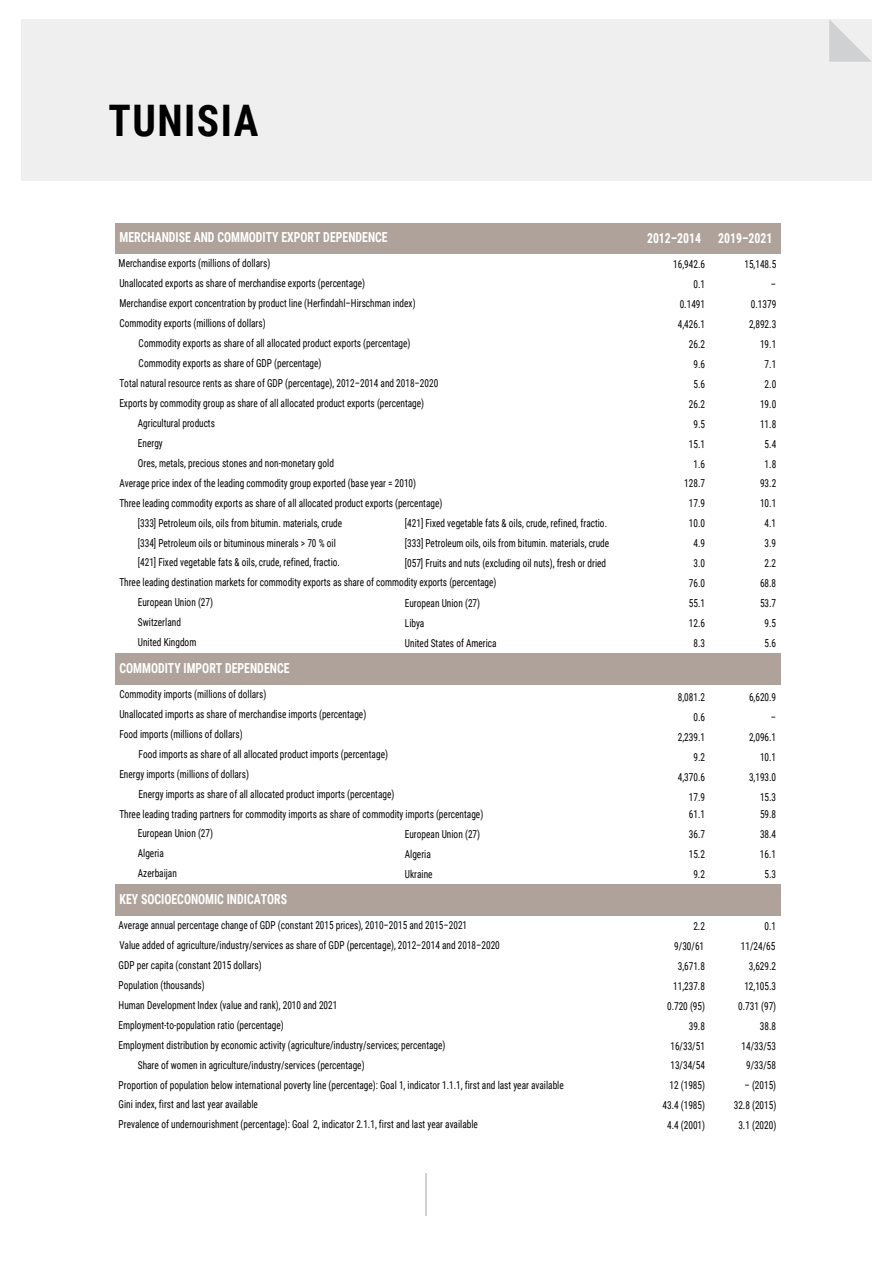
<style>
.page{position:relative;width:893px;height:1263px;background:#fff}
.page>*{position:absolute;margin:0;border:0;box-sizing:border-box;transform-origin:0 0}
.t1{font:700 43.5px "Roboto Condensed";letter-spacing:.035em;color:#000;scale:.95 1}
.t2{font:700 13.8px "Roboto Condensed";color:#fff;scale:.85 1}
.t3{font:10.95px/20px "Roboto Condensed";color:#000;scale:.85 1}
</style>
<div class="page">
<div style="left:425px;top:1174px;width:43px;height:42px;background:linear-gradient(to bottom,#fff,#fff)"></div>
<div style="left:21px;top:19px;width:851px;height:162px;background:#efeff0"></div>
<svg style="left:829px;top:19px;width:42px;height:43px"></svg>
<div style="left:115px;top:223px;width:665px;height:31px;background:#aea29a"></div>
<div style="left:115px;top:653px;width:665px;height:32px;background:#aea29a"></div>
<div style="left:115px;top:884px;width:665px;height:32px;background:#aea29a"></div>
<div style="left:428px;top:1173px;width:44px;height:45px;background:#fff"></div>
<h1 class="t1" style="left:109px;top:90px;width:159px">TUNISIA</h1>
<p class="t2" style="left:120px;top:228px;width:317px">MERCHANDISE AND COMMODITY EXPORT DEPENDENCE</p>
<p class="t3" style="left:119px;top:253px;width:180px">Merchandise exports (millions of dollars)</p>
<p class="t3" style="left:119px;top:273px;width:291px">Unallocated exports as share of merchandise exports (percentage)</p>
<p class="t3" style="left:119px;top:293px;width:350px">Merchandise export concentration by product line (Herfindahl–Hirschman index)</p>
<p class="t3" style="left:119px;top:313px;width:174px">Commodity exports (millions of dollars)</p>
<p class="t3" style="left:139px;top:333px;width:321px">Commodity exports as share of all allocated product exports (percentage)</p>
<p class="t3" style="left:139px;top:353px;width:217px">Commodity exports as share of GDP (percentage)</p>
<p class="t3" style="left:119px;top:373px;width:377px">Total natural resource rents as share of GDP (percentage), 2012–2014 and 2018–2020</p>
<p class="t3" style="left:138px;top:393px;width:338px;text-indent:-18px">Exports by commodity group as share of all allocated product exports (percentage)<br>Agricultural products<br>Energy<br>Ores, metals, precious stones and non-monetary gold</p>
<p class="t3" style="left:119px;top:472px;width:351px">Average price index of the leading commodity group exported (base year = 2010)</p>
<p class="t3" style="left:119px;top:492px;width:381px">Three leading commodity exports as share of all allocated product exports (percentage)</p>
<p class="t2" style="left:647px;top:229px;width:149px">2012–2014 2019–2021</p>
<p class="t3" style="left:673px;top:254px;width:39px">16,942.6</p>
<p class="t3" style="left:744px;top:254px;width:39px">15,148.5</p>
<p class="t3" style="left:693px;top:274px;width:15px">0.1</p>
<p class="t3" style="left:771px;top:274px;width:8px">–</p>
<p class="t3" style="left:680px;top:294px;width:31px">0.1491</p>
<p class="t3" style="left:751px;top:294px;width:31px">0.1379</p>
<p class="t3" style="left:678px;top:314px;width:34px">4,426.1</p>
<p class="t3" style="left:749px;top:314px;width:34px">2,892.3</p>
<p class="t3" style="left:689px;top:334px;width:21px">26.2</p>
<p class="t3" style="left:760px;top:334px;width:21px">19.1</p>
<p class="t3" style="left:693px;top:354px;width:15px">9.6</p>
<p class="t3" style="left:765px;top:354px;width:15px">7.1</p>
<p class="t3" style="left:693px;top:373px;width:15px">5.6</p>
<p class="t3" style="left:765px;top:373px;width:15px">2.0</p>
<p class="t3" style="left:689px;top:393px;width:21px">26.2</p>
<p class="t3" style="left:760px;top:393px;width:21px">19.0</p>
<p class="t3" style="left:693px;top:413px;width:15px">9.5</p>
<p class="t3" style="left:760px;top:413px;width:21px">11.8</p>
<p class="t3" style="left:689px;top:433px;width:21px">15.1</p>
<p class="t3" style="left:765px;top:433px;width:15px">5.4</p>
<p class="t3" style="left:693px;top:453px;width:15px">1.6</p>
<p class="t3" style="left:765px;top:453px;width:15px">1.8</p>
<p class="t3" style="left:684px;top:473px;width:26px">128.7</p>
<p class="t3" style="left:760px;top:473px;width:21px">93.2</p>
<p class="t3" style="left:689px;top:493px;width:21px">17.9</p>
<p class="t3" style="left:760px;top:493px;width:21px">10.1</p>
<p class="t3" style="left:138px;top:512px;width:242px">[333] Petroleum oils, oils from bitumin. materials, crude [334] Petroleum oils or bituminous minerals &gt; 70 % oil [421] Fixed vegetable fats &amp; oils, crude, refined, fractio.</p>
<p class="t3" style="left:138px;top:592px;width:90px">European Union (27)<br>Switzerland<br>United Kingdom</p>
<p class="t3" style="left:405px;top:513px;width:239px">[421] Fixed vegetable fats &amp; oils, crude, refined, fractio.</p>
<p class="t3" style="left:689px;top:513px;width:21px">10.0</p>
<p class="t3" style="left:765px;top:513px;width:15px">4.1</p>
<p class="t3" style="left:405px;top:533px;width:242px">[333] Petroleum oils, oils from bitumin. materials, crude</p>
<p class="t3" style="left:693px;top:533px;width:15px">4.9</p>
<p class="t3" style="left:765px;top:533px;width:15px">3.9</p>
<p class="t3" style="left:405px;top:553px;width:238px">[057] Fruits and nuts (excluding oil nuts), fresh or dried</p>
<p class="t3" style="left:693px;top:553px;width:15px">3.0</p>
<p class="t3" style="left:765px;top:553px;width:15px">2.2</p>
<p class="t3" style="left:689px;top:573px;width:21px">76.0</p>
<p class="t3" style="left:760px;top:573px;width:21px">68.8</p>
<p class="t3" style="left:405px;top:593px;width:90px">European Union (27)</p>
<p class="t3" style="left:689px;top:593px;width:21px">55.1</p>
<p class="t3" style="left:760px;top:593px;width:21px">53.7</p>
<p class="t3" style="left:405px;top:613px;width:24px">Libya</p>
<p class="t3" style="left:689px;top:613px;width:21px">12.6</p>
<p class="t3" style="left:765px;top:613px;width:15px">9.5</p>
<p class="t3" style="left:405px;top:633px;width:109px">United States of America</p>
<p class="t3" style="left:693px;top:633px;width:15px">8.3</p>
<p class="t3" style="left:765px;top:633px;width:15px">5.6</p>
<p class="t3" style="left:119px;top:572px;width:445px">Three leading destination markets for commodity exports as share of commodity exports (percentage)</p>
<p class="t2" style="left:120px;top:658px;width:201px">COMMODITY IMPORT DEPENDENCE</p>
<p class="t3" style="left:119px;top:684px;width:174px">Commodity imports (millions of dollars)</p>
<p class="t3" style="left:678px;top:687px;width:34px">8,081.2</p>
<p class="t3" style="left:749px;top:687px;width:34px">6,620.9</p>
<p class="t3" style="left:693px;top:707px;width:15px">0.6</p>
<p class="t3" style="left:771px;top:707px;width:8px">–</p>
<p class="t3" style="left:678px;top:727px;width:34px">2,239.1</p>
<p class="t3" style="left:749px;top:727px;width:34px">2,096.1</p>
<p class="t3" style="left:693px;top:747px;width:15px">9.2</p>
<p class="t3" style="left:760px;top:747px;width:21px">10.1</p>
<p class="t3" style="left:678px;top:767px;width:34px">4,370.6</p>
<p class="t3" style="left:749px;top:767px;width:34px">3,193.0</p>
<p class="t3" style="left:689px;top:787px;width:21px">17.9</p>
<p class="t3" style="left:760px;top:787px;width:21px">15.3</p>
<p class="t3" style="left:689px;top:804px;width:21px">61.1</p>
<p class="t3" style="left:760px;top:804px;width:21px">59.8</p>
<p class="t3" style="left:119px;top:703px;width:292px">Unallocated imports as share of merchandise imports (percentage)</p>
<p class="t3" style="left:119px;top:723px;width:147px">Food imports (millions of dollars)</p>
<p class="t3" style="left:139px;top:743px;width:295px">Food imports as share of all allocated product imports (percentage)</p>
<p class="t3" style="left:119px;top:763px;width:154px">Energy imports (millions of dollars)</p>
<p class="t3" style="left:139px;top:783px;width:302px">Energy imports as share of all allocated product imports (percentage)</p>
<p class="t3" style="left:138px;top:823px;width:90px">European Union (27)<br>Algeria<br>Azerbaijan</p>
<p class="t3" style="left:119px;top:803px;width:430px">Three leading trading partners for commodity imports as share of commodity imports (percentage)</p>
<p class="t3" style="left:405px;top:824px;width:90px">European Union (27)</p>
<p class="t3" style="left:689px;top:824px;width:21px">36.7</p>
<p class="t3" style="left:760px;top:824px;width:21px">38.4</p>
<p class="t3" style="left:405px;top:844px;width:32px">Algeria</p>
<p class="t3" style="left:689px;top:844px;width:21px">15.2</p>
<p class="t3" style="left:760px;top:844px;width:21px">16.1</p>
<p class="t3" style="left:405px;top:864px;width:34px">Ukraine</p>
<p class="t3" style="left:693px;top:864px;width:15px">9.2</p>
<p class="t3" style="left:764px;top:864px;width:15px">5.3</p>
<p class="t2" style="left:120px;top:889px;width:199px">KEY SOCIOECONOMIC INDICATORS</p>
<p class="t3" style="left:119px;top:915px;width:412px">Average annual percentage change of GDP (constant 2015 prices), 2010–2015 and 2015–2021</p>
<p class="t3" style="left:119px;top:935px;width:449px">Value added of agriculture/industry/services as share of GDP (percentage), 2012–2014 and 2018–2020</p>
<p class="t3" style="left:119px;top:955px;width:170px">GDP per capita (constant 2015 dollars)</p>
<p class="t3" style="left:119px;top:974px;width:103px">Population (thousands)</p>
<p class="t3" style="left:119px;top:994px;width:259px">Human Development Index (value and rank), 2010 and 2021</p>
<p class="t3" style="left:119px;top:1014px;width:196px">Employment-to-population ratio (percentage)</p>
<p class="t3" style="left:119px;top:1034px;width:386px">Employment distribution by economic activity (agriculture/industry/services; percentage)</p>
<p class="t3" style="left:138px;top:1054px;width:268px">Share of women in agriculture/industry/services (percentage)</p>
<p class="t3" style="left:119px;top:1074px;width:525px">Proportion of population below international poverty line (percentage): Goal 1, indicator 1.1.1, first and last year available</p>
<p class="t3" style="left:119px;top:1094px;width:165px">Gini index, first and last year available</p>
<p class="t3" style="left:693px;top:915px;width:15px">2.2</p>
<p class="t3" style="left:764px;top:915px;width:15px">0.1</p>
<p class="t3" style="left:674px;top:935px;width:37px">9/30/61</p>
<p class="t3" style="left:741px;top:935px;width:42px">11/24/65</p>
<p class="t3" style="left:678px;top:955px;width:34px">3,671.8</p>
<p class="t3" style="left:749px;top:955px;width:34px">3,629.2</p>
<p class="t3" style="left:673px;top:975px;width:39px">11,237.8</p>
<p class="t3" style="left:744px;top:975px;width:39px">12,105.3</p>
<p class="t3" style="left:667px;top:995px;width:46px">0.720 (95)</p>
<p class="t3" style="left:738px;top:995px;width:46px">0.731 (97)</p>
<p class="t3" style="left:689px;top:1015px;width:21px">39.8</p>
<p class="t3" style="left:760px;top:1015px;width:21px">38.8</p>
<p class="t3" style="left:670px;top:1035px;width:42px">16/33/51</p>
<p class="t3" style="left:742px;top:1035px;width:42px">14/33/53</p>
<p class="t3" style="left:670px;top:1055px;width:42px">13/34/54</p>
<p class="t3" style="left:746px;top:1055px;width:37px">9/33/58</p>
<p class="t3" style="left:669px;top:1075px;width:43px">12 (1985)</p>
<p class="t3" style="left:744px;top:1075px;width:39px">– (2015)</p>
<p class="t3" style="left:662px;top:1095px;width:52px">43.4 (1985)</p>
<p class="t3" style="left:734px;top:1095px;width:52px">32.8 (2015)</p>
<p class="t3" style="left:119px;top:1114px;width:424px">Prevalence of undernourishment (percentage): Goal 2, indicator 2.1.1, first and last year available</p>
<p class="t3" style="left:667px;top:1115px;width:46px">4.4 (2001)</p>
<p class="t3" style="left:738px;top:1115px;width:46px">3.1 (2020)</p>
</div>
